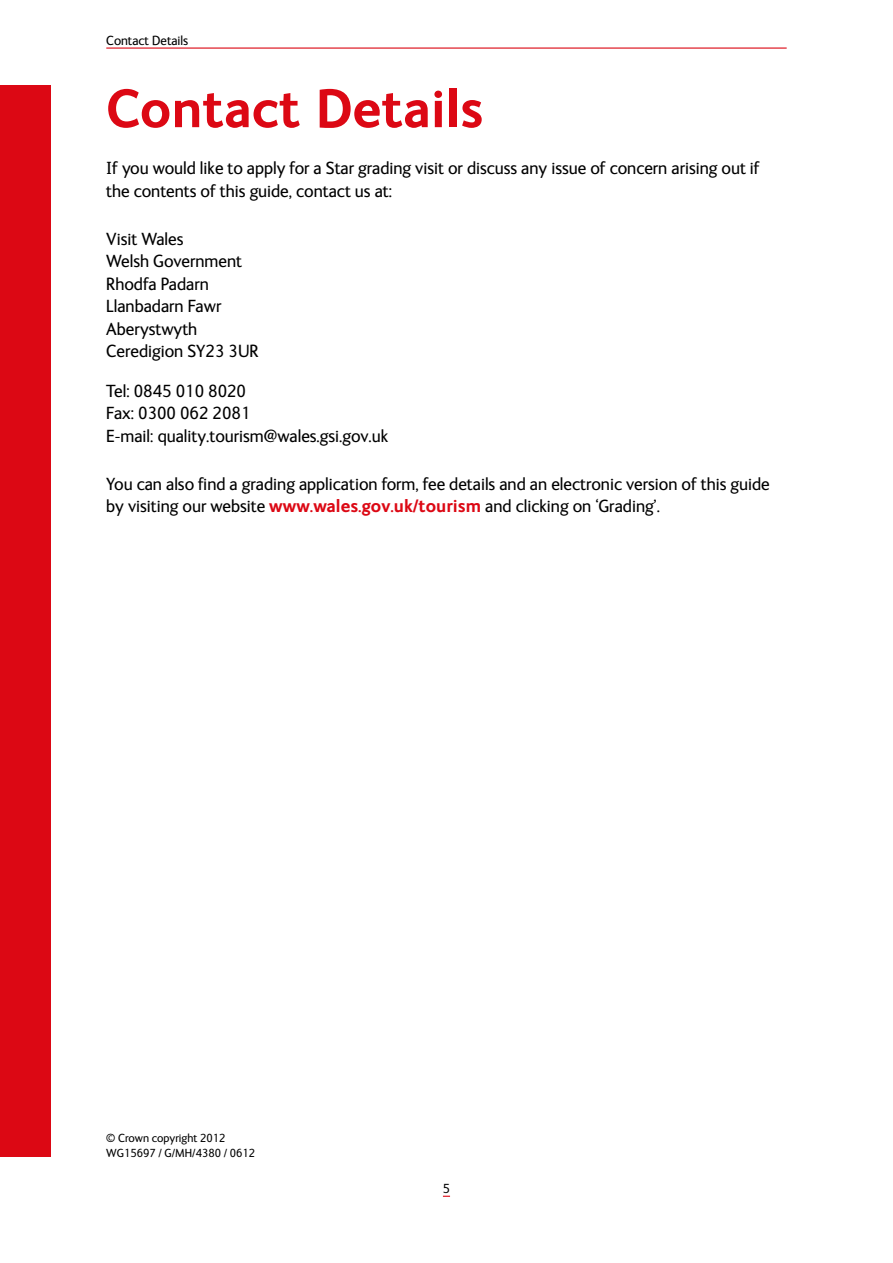
<style>
.page{position:relative;width:893px;height:1263px;background:#fff}
.page>*{position:absolute;margin:0;border:0;box-sizing:border-box;transform-origin:0 0}
.t1{font:700 54px "FS Ingrid";color:#dc0814}
.t2{font:18px/22.5px "FS Ingrid";color:#000}
.t3{font:13.5px "FS Ingrid";color:#000}
.t4{font:12px/14.4px "FS Ingrid";color:#000}
.s1{font-weight:700;color:#dc0814}
</style>
<div class="page">
<div style="left:0;top:85px;width:51px;height:1072px;background:#dc0814"></div>
<hr style="left:106px;top:48px;width:681px;height:1px;background:#dc0814">
<p class="t3" style="left:106px;top:33px;width:84px">Contact Details</p>
<h1 class="t1" style="left:106px;top:78px;width:379px">Contact Details</h1>
<p class="t2" style="left:106px;top:157px;width:655px">If you would like to apply for a Star grading visit or discuss any issue of concern arising out if the contents of this guide, contact us at:</p>
<p class="t2" style="left:106px;top:228px;width:154px">Visit Wales<br>Welsh Government<br>Rhodfa Padarn<br>Llanbadarn Fawr<br>Aberystwyth<br>Ceredigion SY23 3UR</p>
<p class="t2" style="left:106px;top:380px;width:283px">Tel: 0845 010 8020<br>Fax: 0300 062 2081<br>E-mail: quality.tourism@wales.gsi.gov.uk</p>
<p class="t2" style="left:106px;top:473px;width:665px">You can also find a grading application form, fee details and an electronic version of this guide by visiting our website <span class="s1">www.wales.gov.uk/tourism</span> and clicking on ‘Grading’.</p>
<p class="t4" style="left:106px;top:1131px;width:150px">© Crown copyright 2012<br>WG15697 / G/MH/4380 / 0612</p>
<p class="t3" style="left:443px;top:1181px;width:9px">5</p>
</div>
